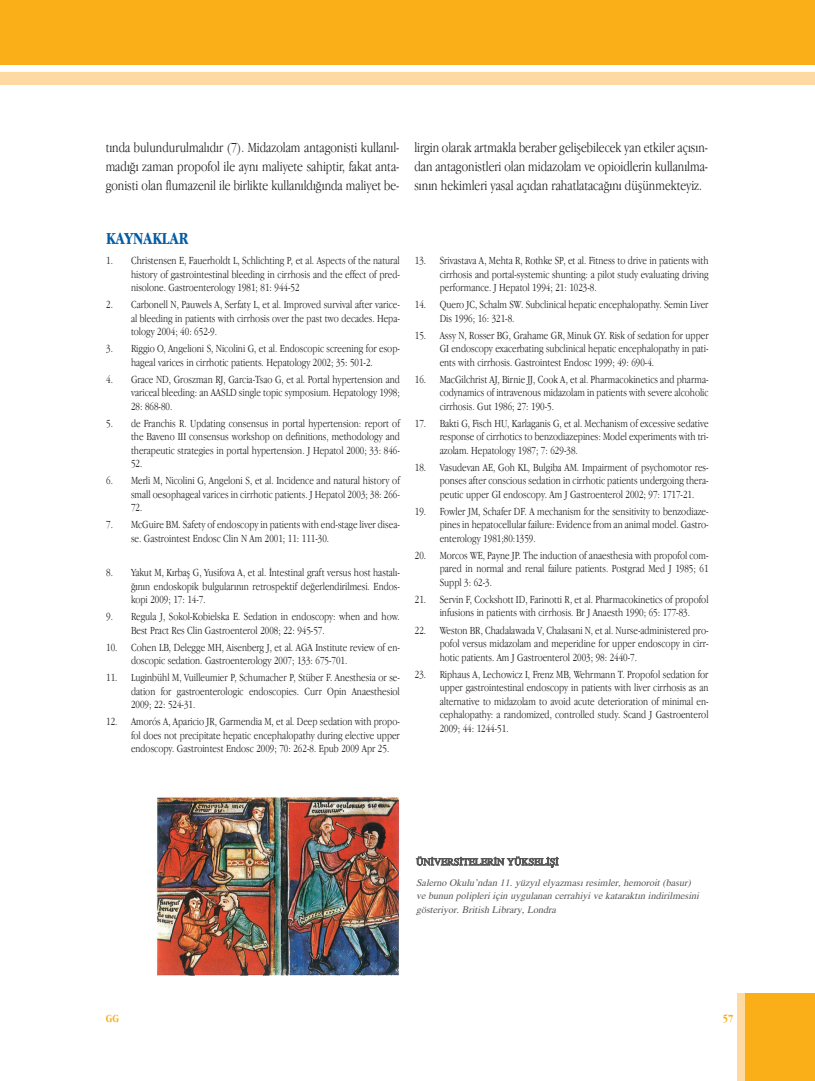
<style>
.page{position:relative;width:815px;height:1081px;background:#fff}
.page>*{position:absolute;margin:0;border:0;box-sizing:border-box;transform-origin:0 0}
.t1{font:700 17.5px "Apple Garamond";color:#015ca3}
.t2{font:300 14.38px/18.8px "Apple Garamond";color:#231f20;text-align:justify}
.t3{font:300 11.25px/13.5px "Apple Garamond";color:#231f20;text-align:justify}
.t4{font:700 11.25px "Apple Garamond";color:#faaf18}
.t5{font:italic 10px/13.5px "Times Ten Roman";color:#57585a}
.t6{font:10px "Times Ten Roman";color:#57585a}
</style>
<div class="page">
<img style="left:157px;top:797px;width:243px;height:178px">
<div style="left:744px;top:993px;width:70px;height:88px;background:#faaf18"></div>
<div style="left:737px;top:993px;width:7px;height:88px;background:#fedaa2"></div>
<div style="left:0;top:0;width:814px;height:65px;background:#faaf18"></div>
<div style="left:0;top:72px;width:814px;height:13px;background:#fedaa2"></div>
<p class="t2" style="left:106px;top:139px;width:295px">tında bulundurulmalıdır (7). Midazolam antagonisti kullanıl&shy;madığı zaman propofol ile aynı maliyete sahiptir, fakat anta&shy;gonisti olan flumazenil ile birlikte kullanıldığında maliyet be-</p>
<p class="t2" style="left:414px;top:139px;width:295px">lirgin olarak artmakla beraber gelişebilecek yan etkiler açısın&shy;dan antagonistleri olan midazolam ve opioidlerin kullanılma&shy;sının hekimleri yasal açıdan rahatlatacağını düşünmekteyiz.</p>
<h1 class="t1" style="left:106px;top:231px;width:83px">KAYNAKLAR</h1>
<p class="t3" style="left:131px;top:255px;width:270px;text-indent:-25px">1. Christensen E, Fauerholdt L, Schlichting P, et al. Aspects of the natural history of gastrointestinal bleeding in cirrhosis and the effect of pred&shy;nisolone. Gastroenterology 1981; 81: 944-52</p>
<p class="t3" style="left:131px;top:299px;width:270px;text-indent:-25px">2. Carbonell N, Pauwels A, Serfaty L, et al. Improved survival after varice&shy;al bleeding in patients with cirrhosis over the past two decades. Hepa&shy;tology 2004; 40: 652-9.</p>
<p class="t3" style="left:106px;top:343px;width:295px;text-align:center">3. Riggio O, Angelioni S, Nicolini G, et al. Endoscopic screening for esop&shy;hageal varices in cirrhotic patients. Hepatology 2002; 35: 501-2.</p>
<p class="t3" style="left:131px;top:373px;width:270px;text-indent:-25px">4. Grace ND, Groszman RJ, Garcia-Tsao G, et al. Portal hypertension and variceal bleeding: an AASLD single topic symposium. Hepatology 1998; 28: 868-80.</p>
<p class="t3" style="left:131px;top:417px;width:270px;text-indent:-25px">5. de Franchis R. Updating consensus in portal hypertension: report of the Baveno III consensus workshop on definitions, methodology and therapeutic strategies in portal hypertension. J Hepatol 2000; 33: 846- 52.</p>
<p class="t3" style="left:131px;top:475px;width:270px;text-indent:-25px">6. Merli M, Nicolini G, Angeloni S, et al. Incidence and natural history of small oesophageal varices in cirrhotic patients. J Hepatol 2003; 38: 266- 72.</p>
<p class="t3" style="left:131px;top:519px;width:270px;text-indent:-25px">7. McGuire BM. Safety of endoscopy in patients with end-stage liver disea&shy;se. Gastrointest Endosc Clin N Am 2001; 11: 111-30.</p>
<p class="t3" style="left:131px;top:566px;width:270px;text-indent:-25px">8. Yakut M, Kırbaş G, Yusifova A, et al. İntestinal graft versus host hastalı&shy;ğının endoskopik bulgularının retrospektif değerlendirilmesi. Endos&shy;kopi 2009; 17: 14-7.</p>
<p class="t3" style="left:131px;top:611px;width:270px;text-indent:-25px">9. Regula J, Sokol-Kobielska E. Sedation in endoscopy: when and how.<br>Best Pract Res Clin Gastroenterol 2008; 22: 945-57.</p>
<p class="t3" style="left:131px;top:641px;width:270px;text-indent:-25px">10. Cohen LB, Delegge MH, Aisenberg J, et al. AGA Institute review of en&shy;doscopic sedation. Gastroenterology 2007; 133: 675-701.</p>
<p class="t3" style="left:131px;top:672px;width:270px;text-indent:-25px">11. Luginbühl M, Vuilleumier P, Schumacher P, Stüber F. Anesthesia or se&shy;dation for gastroenterologic endoscopies. Curr Opin Anaesthesiol 2009; 22: 524-31.</p>
<p class="t3" style="left:131px;top:716px;width:270px;text-indent:-25px">12. Amorós A, Aparicio JR, Garmendia M, et al. Deep sedation with propo&shy;fol does not precipitate hepatic encephalopathy during elective upper endoscopy. Gastrointest Endosc 2009; 70: 262-8. Epub 2009 Apr 25.</p>
<p class="t3" style="left:440px;top:255px;width:270px;text-indent:-25px">13. Srivastava A, Mehta R, Rothke SP, et al. Fitness to drive in patients with cirrhosis and portal-systemic shunting: a pilot study evaluating driving performance. J Hepatol 1994; 21: 1023-8.</p>
<p class="t3" style="left:440px;top:299px;width:270px;text-indent:-25px">14. Quero JC, Schalm SW. Subclinical hepatic encephalopathy. Semin Liver<br>Dis 1996; 16: 321-8.</p>
<p class="t3" style="left:440px;top:329px;width:270px;text-indent:-25px">15. Assy N, Rosser BG, Grahame GR, Minuk GY. Risk of sedation for upper GI endoscopy exacerbating subclinical hepatic encephalopathy in pati&shy;ents with cirrhosis. Gastrointest Endosc 1999; 49: 690-4.</p>
<p class="t3" style="left:440px;top:373px;width:270px;text-indent:-25px">16. MacGilchrist AJ, Birnie JJ, Cook A, et al. Pharmacokinetics and pharma&shy;codynamics of intravenous midazolam in patients with severe alcoholic cirrhosis. Gut 1986; 27: 190-5.</p>
<p class="t3" style="left:440px;top:417px;width:270px;text-indent:-25px">17. Bakti G, Fisch HU, Karlaganis G, et al. Mechanism of excessive sedative response of cirrhotics to benzodiazepines: Model experiments with tri&shy;azolam. Hepatology 1987; 7: 629-38.</p>
<p class="t3" style="left:440px;top:461px;width:270px;text-indent:-25px">18. Vasudevan AE, Goh KL, Bulgiba AM. Impairment of psychomotor res&shy;ponses after conscious sedation in cirrhotic patients undergoing thera&shy;peutic upper GI endoscopy. Am J Gastroenterol 2002; 97: 1717-21.</p>
<p class="t3" style="left:440px;top:505px;width:270px;text-indent:-25px">19. Fowler JM, Schafer DF. A mechanism for the sensitivity to benzodiaze&shy;pines in hepatocellular failure: Evidence from an animal model. Gastro&shy;enterology 1981;80:1359.</p>
<p class="t3" style="left:440px;top:549px;width:270px;text-indent:-25px">20. Morcos WE, Payne JP. The induction of anaesthesia with propofol com&shy;pared in normal and renal failure patients. Postgrad Med J 1985; 61<br>Suppl 3: 62-3.</p>
<p class="t3" style="left:415px;top:593px;width:295px;text-align:center">21. Servin F, Cockshott ID, Farinotti R, et al. Pharmacokinetics of propofol infusions in patients with cirrhosis. Br J Anaesth 1990; 65: 177-83.</p>
<p class="t3" style="left:440px;top:624px;width:270px;text-indent:-25px">22. Weston BR, Chadalawada V, Chalasani N, et al. Nurse-administered pro&shy;pofol versus midazolam and meperidine for upper endoscopy in cirr&shy;hotic patients. Am J Gastroenterol 2003; 98: 2440-7.</p>
<p class="t3" style="left:440px;top:668px;width:270px;text-indent:-25px">23. Riphaus A, Lechowicz I, Frenz MB, Wehrmann T. Propofol sedation for upper gastrointestinal endoscopy in patients with liver cirrhosis as an alternative to midazolam to avoid acute deterioration of minimal en&shy;cephalopathy: a randomized, controlled study. Scand J Gastroenterol 2009; 44: 1244-51.</p>
<p class="t6" style="left:416px;top:858px;width:144px">ÜN‹VERS‹TELER‹N YÜKSEL‹fi‹</p>
<p class="t5" style="left:416px;top:877px;width:286px">Salerno Okulu’ndan 11. yüzy›l elyazmas› resimler, hemoroit (basur) ve bunun p olip leri için uygulanan cerrahiyi ve katarakt›n indirilmesini gösteriyor. British Library, Londra</p>
<p class="t4" style="left:106px;top:1014px;width:15px">GG</p>
<p class="t4" style="left:723px;top:1014px;width:12px">57</p>
</div>
